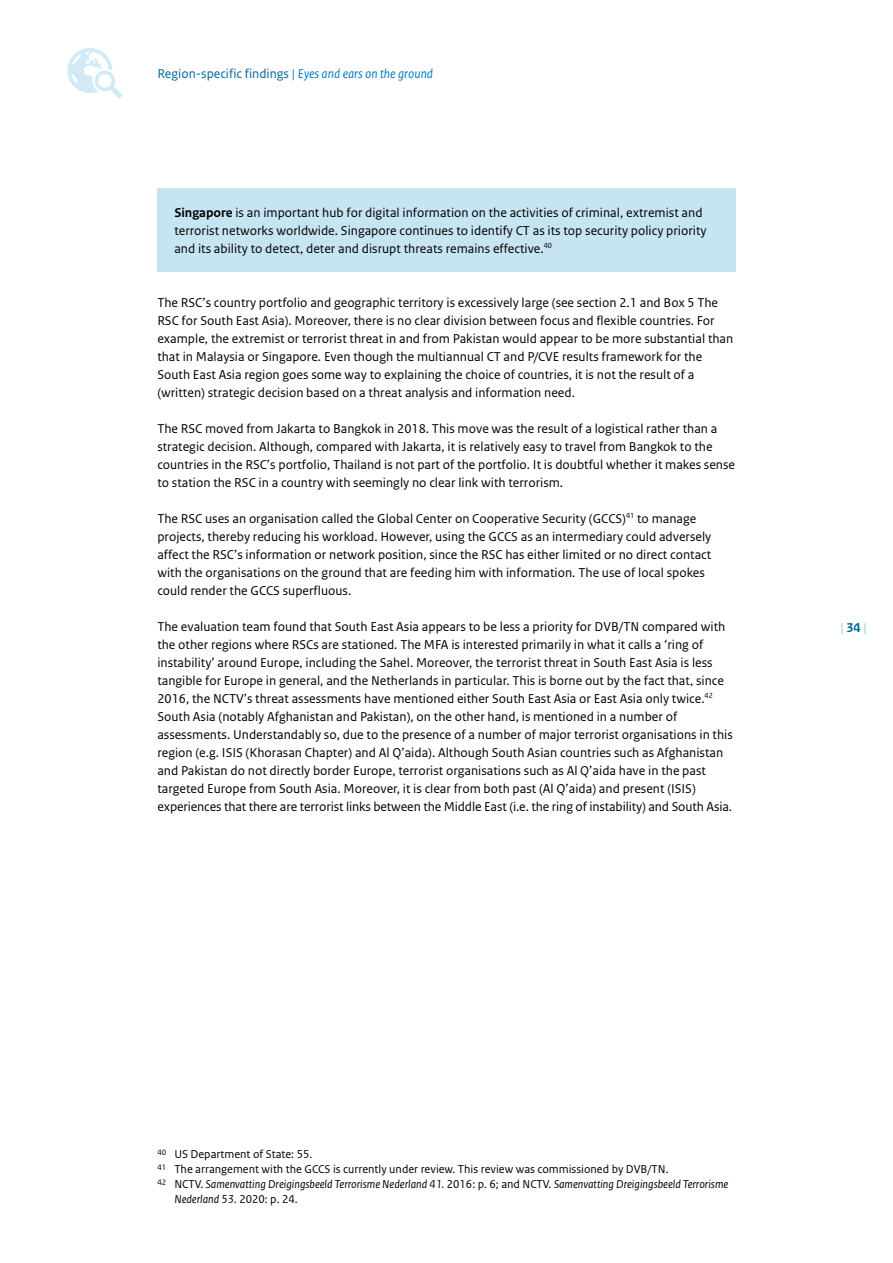
<style>
.page{position:relative;width:893px;height:1263px;background:#fff}
.page>*{position:absolute;margin:0;border:0;box-sizing:border-box;transform-origin:0 0}
.P_Broodtekst{font:13.5px/18px "Rijksoverheid Sans Text";color:#000}
.Box_Brood{font:13.5px/18px "Rijksoverheid Sans Text";color:#000}
.t1{font:13.5px "Rijksoverheid Sans Text";color:#01689b}
.t2{font:13.5px "Rijksoverheid Sans Text";color:#8fcae7}
.Voetnoot{font:12px/15px "Rijksoverheid Sans Text Italic 2";color:#000}
.Voetnoot-2{font:12px "Rijksoverheid Sans Text";color:#000}
.s1{color:#007bc7}
.s2{font-family:"Rijksoverheid Sans Text Italic 2";color:#007bc7}
.s3{font-weight:700}
.s4{font-weight:700;color:#01689b}
.s5{font-family:"Rijksoverheid Sans Text"}
</style>
<div class="page">
<svg style="left:67px;top:48px;width:55px;height:50px"></svg>
<div style="left:157px;top:189px;width:579px;height:83px;background:#c7e4f3"></div>
<p class="t1" style="left:157px;top:66px;width:277px">Region-specific findings <span class="s1">|</span> <span class="s2">Eyes and ears on the ground</span></p>
<p class="Box_Brood" style="left:174px;top:203px;width:534px"><span class="s3">Singapore</span> is an important hub for digital information on the activities of criminal, extremist and terrorist networks worldwide. Singapore continues to identify CT as its top security policy priority and its ability to detect, deter and disrupt threats remains effective.<sup>40</sup></p>
<p class="P_Broodtekst" style="left:157px;top:293px;width:577px">The RSC’s country portfolio and geographic territory is excessively large (see section 2.1 and Box 5 The RSC for South East Asia). Moreover, there is no clear division between focus and flexible countries. For example, the extremist or terrorist threat in and from Pakistan would appear to be more substantial than that in Malaysia or Singapore. Even though the multiannual CT and P/CVE results framework for the South East Asia region goes some way to explaining the choice of countries, it is not the result of a (written) strategic decision based on a threat analysis and information need.</p>
<p class="P_Broodtekst" style="left:157px;top:419px;width:579px">The RSC moved from Jakarta to Bangkok in 2018. This move was the result of a logistical rather than a strategic decision. Although, compared with Jakarta, it is relatively easy to travel from Bangkok to the countries in the RSC’s portfolio, Thailand is not part of the portfolio. It is doubtful whether it makes sense to station the RSC in a country with seemingly no clear link with terrorism.</p>
<p class="P_Broodtekst" style="left:157px;top:509px;width:555px">The RSC uses an organisation called the Global Center on Cooperative Security (GCCS)<sup>41</sup> to manage projects, thereby reducing his workload. However, using the GCCS as an intermediary could adversely affect the RSC’s information or network position, since the RSC has either limited or no direct contact with the organisations on the ground that are feeding him with information. The use of local spokes could render the GCCS superfluous.</p>
<p class="P_Broodtekst" style="left:157px;top:617px;width:577px">The evaluation team found that South East Asia appears to be less a priority for DVB/TN compared with the other regions where RSCs are stationed. The MFA is interested primarily in what it calls a ‘ring of instability’ around Europe, including the Sahel. Moreover, the terrorist threat in South East Asia is less tangible for Europe in general, and the Netherlands in particular. This is borne out by the fact that, since 2016, the NCTV’s threat assessments have mentioned either South East Asia or East Asia only twice.<sup>42<br></sup>South Asia (notably Afghanistan and Pakistan), on the other hand, is mentioned in a number of assessments. Understandably so, due to the presence of a number of major terrorist organisations in this region (e.g. ISIS (Khorasan Chapter) and Al Q’aida). Although South Asian countries such as Afghanistan and Pakistan do not directly border Europe, terrorist organisations such as Al Q’aida have in the past targeted Europe from South Asia. Moreover, it is clear from both past (Al Q’aida) and present (ISIS) experiences that there are terrorist links between the Middle East (i.e. the ring of instability) and South Asia.</p>
<p class="t2" style="left:841px;top:620px;width:28px">| <span class="s4">34</span> |</p>
<p class="Voetnoot-2" style="left:157px;top:1148px;width:157px"><sup>40</sup> US Department of State: 55.</p>
<p class="Voetnoot-2" style="left:157px;top:1163px;width:513px"><sup>41</sup> The arrangement with the GCCS is currently under review. This review was commissioned by DVB/TN.</p>
<p class="Voetnoot" style="left:174px;top:1177px;width:555px;text-indent:-17px"><sup>42</sup> <span class="s5">NCTV.</span> Samenvatting Dreigingsbeeld Terrorisme Nederland 41. <span class="s5">2016: p. 6; and NCTV.</span> Samenvatting Dreigingsbeeld Terrorisme<br>Nederland 53<span class="s5">. 2020: p. 24.</span></p>
</div>
